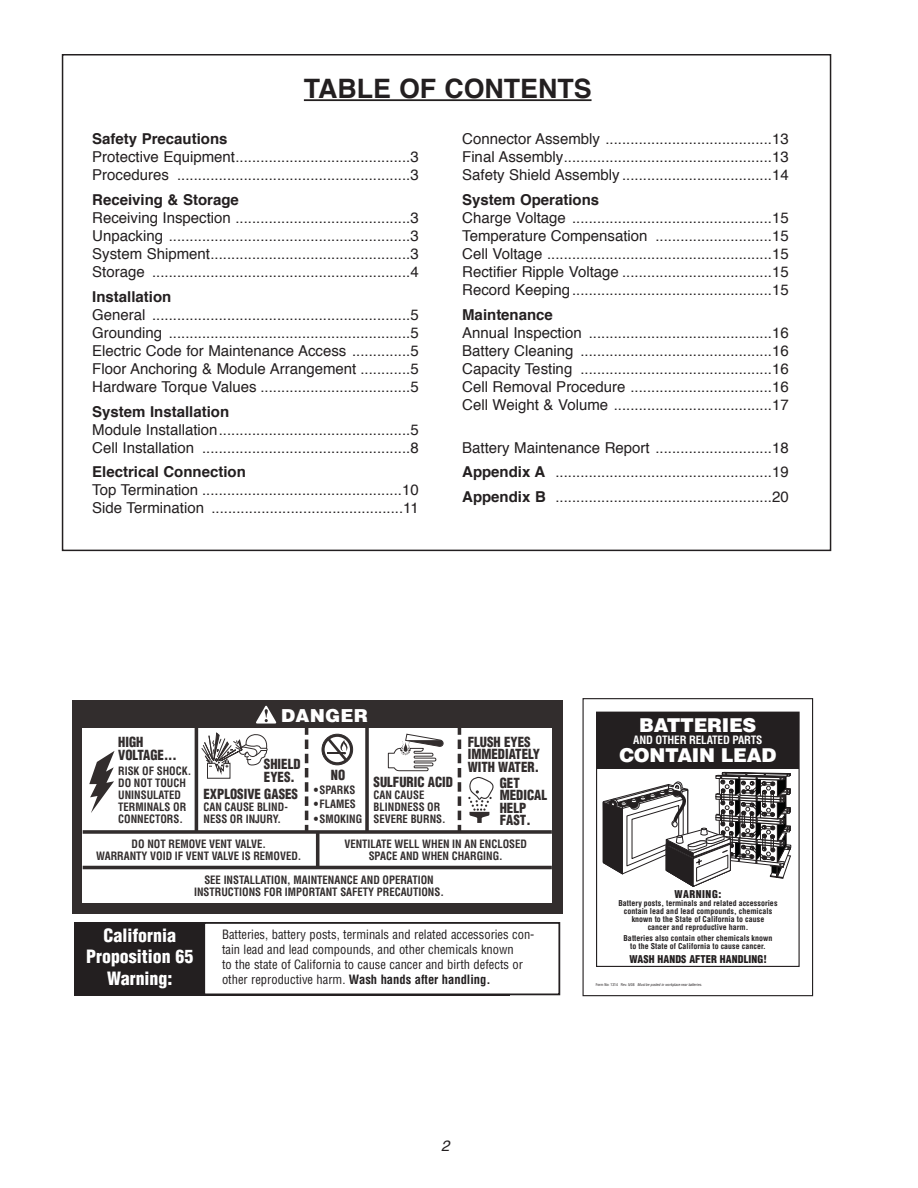
<style>
.page{position:relative;width:918px;height:1188px;background:#fff}
.page>*{position:absolute;margin:0;border:0;box-sizing:border-box;transform-origin:0 0}
.t1{font:700 26.7px "Helvetica";color:#231f20}
.t2{font:900 19.2px "Helvetica";letter-spacing:-.015em;color:#fff}
.t3{font:900 18.3px "Helvetica";color:#fff}
.t4{font:900 condensed 17.85px/21.5px "Helvetica";color:#fff;text-align:center}
.t5{font:15px/18px "Helvetica";color:#231f20;text-align:justify}
.t6{font:700 15px "Helvetica";color:#231f20}
.t7{font:italic 15px "Helvetica";color:#231f20}
.t8{font:900 condensed 13.65px/12.5px "Helvetica";color:#322d2d;scale:.95 1}
.t9{font:condensed 12.6px/15px "Helvetica";color:#231f20}
.t10{font:700 condensed 11.25px/11.9px "Helvetica";color:#322d2d;scale:.95 1}
.t11{font:700 condensed 11.25px "Helvetica";letter-spacing:-.015em;color:#fff}
.t12{font:900 condensed 10.5px "Helvetica";letter-spacing:.01em;color:#231f20}
.t13{font:900 condensed 10.5px "Helvetica";letter-spacing:.05em;color:#231f20}
.t14{font:700 condensed 7.8px/7.8px "Helvetica";letter-spacing:.01em;color:#231f20;text-align:center}
.t15{font:italic condensed 3.75px "Helvetica";color:#231f20}
.s1{font-weight:700}
.s2{font-style:normal}
</style>
<div class="page">
<hr style="left:304px;top:99px;width:288px;height:2px;background:#231f20">
<div style="left:72px;top:700px;width:490px;height:214px;background:#322d2d"></div>
<div style="left:83px;top:729px;width:469px;height:174px;background:#fff"></div>
<svg style="left:201px;top:732px;width:67px;height:47px"></svg>
<svg style="left:322px;top:734px;width:31px;height:31px"></svg>
<div style="left:322px;top:734px;width:31px;height:31px;border:1px solid #322d2d;border-radius:50%"></div>
<div style="left:325px;top:737px;width:25px;height:25px;background:#fff;border-radius:50%"></div>
<svg style="left:327px;top:738px;width:23px;height:23px"></svg>
<svg style="left:388px;top:734px;width:56px;height:37px"></svg>
<svg style="left:468px;top:777px;width:26px;height:46px"></svg>
<svg style="left:89px;top:751px;width:26px;height:62px"></svg>
<svg style="left:83px;top:830px;width:469px;height:4px"></svg>
<hr style="left:195px;top:725px;width:3px;height:107px;background:#322d2d">
<svg style="left:305px;top:729px;width:3px;height:103px"></svg>
<svg style="left:365px;top:728px;width:4px;height:104px"></svg>
<svg style="left:458px;top:729px;width:3px;height:103px"></svg>
<hr style="left:83px;top:866px;width:469px;height:3px;background:#322d2d">
<hr style="left:316px;top:832px;width:3px;height:36px;background:#322d2d">
<svg style="left:256px;top:706px;width:20px;height:18px"></svg>
<div style="left:596px;top:712px;width:204px;height:255px;border:1px solid #231f20"></div>
<div style="left:597px;top:712px;width:202px;height:56px;background:#231f20"></div>
<div style="left:583px;top:698px;width:230px;height:298px;border:1px solid #231f20"></div>
<svg style="left:603px;top:772px;width:188px;height:115px"></svg>
<div style="left:74px;top:922px;width:436px;height:73px;background:#231f20"></div>
<div style="left:204px;top:923px;width:355px;height:71px;background:#fff"></div>
<div style="left:203px;top:922px;width:357px;height:73px;border:2px solid #231f20"></div>
<h1 class="t1" style="left:304px;top:77px;width:289px">TABLE OF CONTENTS</h1>
<p class="t5" style="left:462px;top:131px;width:328px">Connector Assembly ........................................13<br>Final Assembly..................................................13<br>Safety Shield Assembly ....................................14</p>
<p class="t6" style="left:462px;top:194px;width:139px">System Operations</p>
<p class="t5" style="left:462px;top:210px;width:328px">Charge Voltage ................................................15<br>Temperature Compensation ............................15<br>Cell Voltage ......................................................15<br>Rectifier Ripple Voltage ....................................15<br>Record Keeping................................................15</p>
<p class="t6" style="left:462px;top:308px;width:92px">Maintenance</p>
<p class="t5" style="left:462px;top:325px;width:328px">Annual Inspection ............................................16<br>Battery Cleaning ..............................................16<br>Capacity Testing ..............................................16<br>Cell Removal Procedure ..................................16<br>Cell Weight &amp; Volume ......................................17</p>
<p class="t5" style="left:462px;top:436px;width:328px;line-height:24.8px">Battery Maintenance Report ............................18<br><span class="s1">Appendix A</span> ....................................................19<br><span class="s1">Appendix B</span> ....................................................20</p>
<p class="t6" style="left:92px;top:133px;width:137px">Safety Precautions</p>
<p class="t5" style="left:92px;top:149px;width:328px">Protective Equipment..........................................3<br>Procedures ........................................................3</p>
<p class="t6" style="left:92px;top:194px;width:148px">Receiving &amp; Storage</p>
<p class="t5" style="left:92px;top:210px;width:328px">Receiving Inspection ..........................................3<br>Unpacking ..........................................................3<br>System Shipment................................................3<br>Storage ..............................................................4</p>
<p class="t6" style="left:92px;top:290px;width:81px">Installation</p>
<p class="t5" style="left:92px;top:307px;width:328px">General ..............................................................5<br>Grounding ..........................................................5<br>Electric Code for Maintenance Access ..............5<br>Floor Anchoring &amp; Module Arrangement ............5<br>Hardware Torque Values ....................................5</p>
<p class="t6" style="left:92px;top:405px;width:139px">System Installation</p>
<p class="t5" style="left:92px;top:422px;width:328px">Module Installation..............................................5<br>Cell Installation ..................................................8</p>
<p class="t6" style="left:92px;top:466px;width:155px">Electrical Connection</p>
<p class="t5" style="left:92px;top:482px;width:328px">Top Termination ................................................10<br>Side Termination ..............................................11</p>
<p class="t3" style="left:281px;top:703px;width:88px">DANGER</p>
<p class="t8" style="left:118px;top:737px;width:63px;line-height:13px">HIGH<br>VOLTAGE...</p>
<p class="t10" style="left:118px;top:766px;width:78px">RISK OF SHOCK.<br>DO NOT TOUCH<br>UNINSULATED<br>TERMINALS OR<br>CONNECTORS.</p>
<p class="t10" style="left:96px;top:839px;width:218px;text-align:center">DO NOT REMOVE VENT VALVE.<br>WARRANTY VOID IF VENT VALVE IS REMOVED.</p>
<p class="t10" style="left:344px;top:839px;width:194px;text-align:center">VENTILATE WELL WHEN IN AN ENCLOSED<br>SPACE AND WHEN CHARGING.</p>
<p class="t10" style="left:194px;top:875px;width:265px;text-align:center">SEE INSTALLATION, MAINTENANCE AND OPERATION<br>INSTRUCTIONS FOR IMPORTANT SAFETY PRECAUTIONS.</p>
<p class="t8" style="left:468px;top:737px;width:77px">FLUSH EYES<br>IMMEDIATELY<br>WITH WATER.</p>
<p class="t8" style="left:500px;top:778px;width:51px">GET<br>MEDICAL<br>HELP<br>FAST.</p>
<p class="t8" style="left:264px;top:759px;width:40px;line-height:13px">SHIELD<br>EYES.</p>
<p class="t8" style="left:204px;top:789px;width:101px">EXPLOSIVE GASES</p>
<p class="t10" style="left:204px;top:802px;width:90px">CAN CAUSE BLIND-<br>NESS OR INJURY.</p>
<p class="t8" style="left:331px;top:770px;width:17px">NO</p>
<p class="t10" style="left:314px;top:785px;width:45px">•SPARKS</p>
<p class="t10" style="left:314px;top:799px;width:46px">•FLAMES</p>
<p class="t10" style="left:314px;top:814px;width:52px">•SMOKING</p>
<p class="t8" style="left:374px;top:777px;width:85px">SULFURIC ACID</p>
<p class="t10" style="left:374px;top:790px;width:77px">CAN CAUSE<br>BLINDNESS OR<br>SEVERE BURNS.</p>
<p class="t4" style="left:86px;top:926px;width:109px">California<br>Proposition 65<br>Warning:</p>
<p class="t9" style="left:222px;top:928px;width:314px">Batteries, battery posts, terminals and related accessories con&shy;tain lead and lead compounds, and other chemicals known<br>to the state of California to cause cancer and birth defects or other reproductive harm. <span class="s1">Wash hands after handling.</span></p>
<p class="t2" style="left:639px;top:718px;width:119px">BATTERIES</p>
<p class="t11" style="left:633px;top:736px;width:131px">AND OTHER RELATED PARTS</p>
<p class="t2" style="left:619px;top:749px;width:158px">CONTAIN LEAD</p>
<p class="t13" style="left:675px;top:890px;width:48px">WARNING:</p>
<p class="t14" style="left:619px;top:900px;width:160px">Battery posts, terminals and related accessories contain lead and lead compounds, chemicals known to the State of California to cause<br>cancer and reproductive harm.</p>
<p class="t14" style="left:624px;top:935px;width:150px">Batteries also contain other chemicals known to the State of California to cause cancer.</p>
<p class="t12" style="left:629px;top:955px;width:139px">WASH HANDS AFTER HANDLING!</p>
<p class="t15" style="left:596px;top:984px;width:108px"><span class="s2">Form No: 1314 Rev. 5/08</span> Must be posted in workplace near batteries.</p>
<p class="t7" style="left:441px;top:1140px;width:10px">2</p>
</div>
